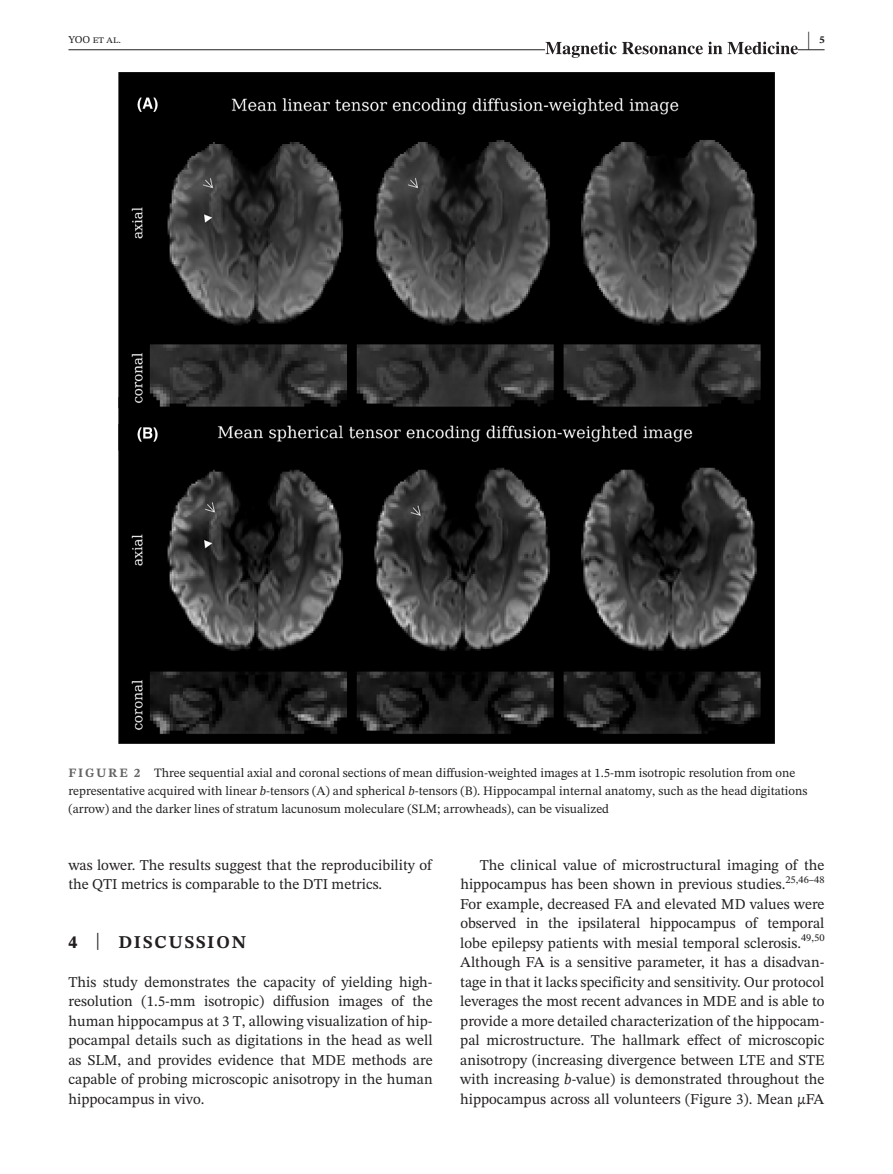
<style>
.page{position:relative;width:893px;height:1174px;background:#fff}
.page>*{position:absolute;margin:0;border:0;box-sizing:border-box;transform-origin:0 0}
.t1{font:700 21px "STIX Two Text";color:#231f20;scale:.42 1}
.t2{font:700 18px "STIX Two Text";letter-spacing:.1em;color:#231f20}
.t3{font:15px/19.5px "STIX Two Text";color:#231f20;text-align:justify}
.t4{font:12.75px/18px "STIX Two Text";color:#231f20}
.t5{font:10.5px "STIX Two Text";color:#231f20}
.t6{font:700 10.5px "STIX Two Text";color:#231f20}
.s1{font-weight:700;color:#636366}
.s2{font-style:italic}
.s3{font-weight:400;font-size:23.7px}
</style>
<div class="page">
<hr style="left:68px;top:49px;width:756px;height:1px;background:#231f20">
<svg style="left:545px;top:42px;width:253px;height:16px"></svg>
<img style="left:118px;top:72px;width:657px;height:672px">
<h1 class="t1" style="left:807px;top:24px;width:8px">|</h1>
<p class="t5" style="left:68px;top:32px;width:54px">YOO et al.</p>
<p class="t6" style="left:819px;top:32px;width:7px">5</p>
<p class="t4" style="left:68px;top:764px;width:740px"><span class="s1">FIGURE 2</span> Three sequential axial and coronal sections of mean diffusion-weighted images at 1.5-mm isotropic resolution from one representative acquired with linear <span class="s2">b</span>-tensors (A) and spherical <span class="s2">b</span>-tensors (B). Hippocampal internal anatomy, such as the head digitations (arrow) and the darker lines of stratum lacunosum moleculare (SLM; arrowheads), can be visualized</p>
<p class="t3" style="left:68px;top:855px;width:365px">was lower. The results suggest that the reproducibility of the QTI metrics is comparable to the DTI metrics.</p>
<p class="t2" style="left:68px;top:929px;width:179px">4 <span class="s3">|</span> DISCUSSION</p>
<p class="t3" style="left:68px;top:972px;width:366px">This study demonstrates the capacity of yielding high&shy;resolution (1.5-mm isotropic) diffusion images of the human hippocampus at 3 T, allowing visualization of hip&shy;pocampal details such as digitations in the head as well as SLM, and provides evidence that MDE methods are capable of probing microscopic anisotropy in the human hippocampus in vivo.</p>
<p class="t3" style="left:460px;top:855px;width:366px;text-indent:20px">The clinical value of microstructural imaging of the hippocampus has been shown in previous studies.</p>
<p class="t5" style="left:785px;top:871px;width:41px">25,46–48</p>
<p class="t3" style="left:460px;top:894px;width:366px">For example, decreased FA and elevated MD values were observed in the ipsilateral hippocampus of temporal lobe epilepsy patients with mesial temporal sclerosis.</p>
<p class="t5" style="left:801px;top:930px;width:25px">49,50</p>
<p class="t3" style="left:460px;top:952px;width:366px">Although FA is a sensitive parameter, it has a disadvan&shy;tage in that it lacks specificity and sensitivity. Our protocol leverages the most recent advances in MDE and is able to provide a more detailed characterization of the hippocam&shy;pal microstructure. The hallmark effect of microscopic anisotropy (increasing divergence between LTE and STE with increasing <span class="s2">b</span>-value) is demonstrated throughout the hippocampus across all volunteers (Figure 3). Mean µFA</p>
</div>
